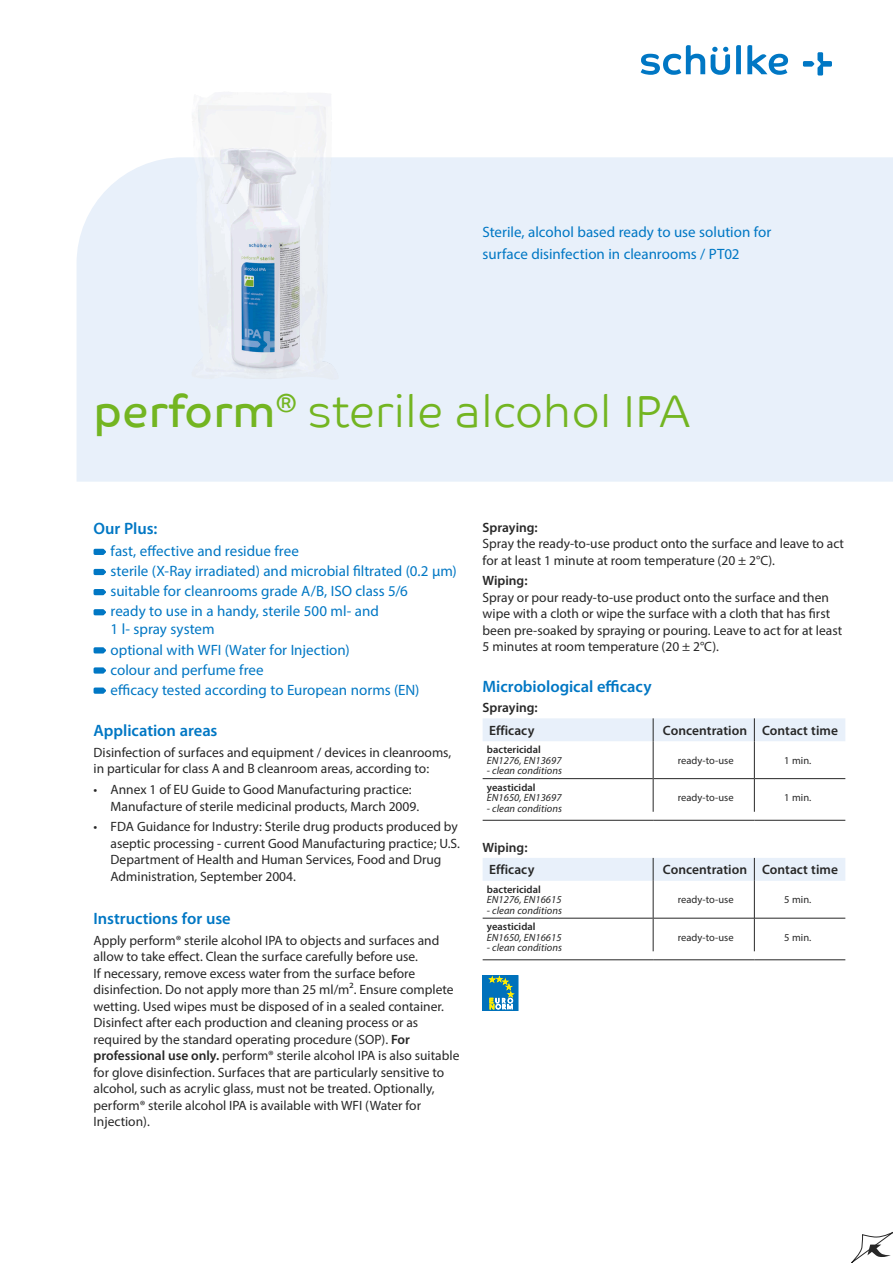
<style>
.page{position:relative;width:893px;height:1263px;background:#fff}
.page>*{position:absolute;margin:0;border:0;box-sizing:border-box;transform-origin:0 0}
.t1{font:45px "Co Text Lt";color:#73b521}
.paragraph_heading_11_13_myriad_semibold{font:600 16.5px "Myriad Pro";color:#0077c4}
.important__listining__11_12_myriad_reg{font:15px/18px "Myriad Pro";color:#0077c4}
.important__10_12_myriad_reg{font:15px "Myriad Pro";color:#0077c4}
.copy__9_11_myriad_reg{font:13.5px/16.5px "Myriad Pro";color:#272727}
.Copy{font:600 13.5px "Myriad Pro";letter-spacing:.005em;color:#272727}
.copy__9_11_myriad_reg-2{font:600 13.5px "Myriad Pro";color:#272727}
.Copy-2{font:italic 10.5px "Myriad Pro";letter-spacing:.005em;color:#272727}
.Copy-3{font:10.5px "Myriad Pro";letter-spacing:.005em;color:#272727}
.Copy-4{font:600 10.5px "Myriad Pro";letter-spacing:.005em;color:#272727}
.s1{font-family:"Co Text"}
.s2{font-weight:600}
</style>
<div class="page">
<svg style="left:851px;top:1232px;width:42px;height:31px"></svg>
<div style="left:77px;top:157px;width:816px;height:325px;background:#e8f0fa"></div>
<svg style="left:711px;top:47px;width:19px;height:28px"></svg>
<svg style="left:641px;top:45px;width:64px;height:30px"></svg>
<svg style="left:736px;top:45px;width:5px;height:29px"></svg>
<svg style="left:747px;top:45px;width:41px;height:30px"></svg>
<svg style="left:803px;top:52px;width:29px;height:24px"></svg>
<svg style="left:94px;top:549px;width:12px;height:6px"></svg>
<svg style="left:94px;top:569px;width:12px;height:6px"></svg>
<svg style="left:94px;top:589px;width:12px;height:6px"></svg>
<svg style="left:94px;top:609px;width:12px;height:6px"></svg>
<svg style="left:94px;top:647px;width:12px;height:6px"></svg>
<svg style="left:94px;top:667px;width:12px;height:7px"></svg>
<svg style="left:94px;top:687px;width:12px;height:7px"></svg>
<hr style="left:483px;top:820px;width:170px;height:1px;background:#272727">
<hr style="left:653px;top:820px;width:101px;height:1px;background:#272727">
<hr style="left:754px;top:820px;width:91px;height:1px;background:#272727">
<hr style="left:483px;top:778px;width:170px;height:1px;background:#272727">
<hr style="left:653px;top:778px;width:101px;height:1px;background:#272727">
<hr style="left:755px;top:778px;width:90px;height:1px;background:#272727">
<div style="left:483px;top:718px;width:362px;height:23px;background:#e8f0fa"></div>
<hr style="left:653px;top:741px;width:1px;height:38px;background:#272727">
<hr style="left:754px;top:741px;width:1px;height:38px;background:#272727">
<hr style="left:653px;top:779px;width:1px;height:33px;background:#272727">
<hr style="left:754px;top:779px;width:1px;height:33px;background:#272727">
<hr style="left:483px;top:959px;width:170px;height:1px;background:#272727">
<hr style="left:653px;top:959px;width:101px;height:1px;background:#272727">
<hr style="left:754px;top:959px;width:91px;height:1px;background:#272727">
<hr style="left:483px;top:918px;width:170px;height:1px;background:#272727">
<hr style="left:653px;top:918px;width:101px;height:1px;background:#272727">
<hr style="left:755px;top:918px;width:90px;height:1px;background:#272727">
<div style="left:483px;top:858px;width:362px;height:23px;background:#e8f0fa"></div>
<hr style="left:653px;top:881px;width:1px;height:37px;background:#272727">
<hr style="left:754px;top:881px;width:1px;height:37px;background:#272727">
<hr style="left:653px;top:918px;width:1px;height:33px;background:#272727">
<hr style="left:754px;top:918px;width:1px;height:33px;background:#272727">
<div style="left:483px;top:976px;width:35px;height:35px;background:#0071bb"></div>
<div style="left:483px;top:975px;width:35px;height:36px;border:1px solid #0071bb"></div>
<svg style="left:489px;top:976px;width:25px;height:34px"></svg>
<img style="left:191px;top:105px;width:144px;height:275px">
<p class="important__10_12_myriad_reg" style="left:483px;top:222px;width:290px">Sterile, alcohol based ready to use solution for</p>
<p class="important__10_12_myriad_reg" style="left:483px;top:245px;width:258px">surface disinfection in cleanrooms / PT02</p>
<p class="t1" style="left:94px;top:385px;width:599px"><span class="s1">perform</span><sup>®</sup> sterile alcohol IPA</p>
<p class="paragraph_heading_11_13_myriad_semibold" style="left:94px;top:518px;width:65px">Our Plus:</p>
<p class="important__listining__11_12_myriad_reg" style="left:111px;top:542px;width:190px">fast, effective and residue free</p>
<p class="important__listining__11_12_myriad_reg" style="left:111px;top:562px;width:348px">sterile (X-Ray irradiated) and microbial filtrated (0.2 μm)</p>
<p class="important__listining__11_12_myriad_reg" style="left:111px;top:582px;width:299px">suitable for cleanrooms grade A/B, ISO class 5/6</p>
<p class="important__listining__11_12_myriad_reg" style="left:111px;top:602px;width:270px">ready to use in a handy, sterile 500 ml- and<br>1 l- spray system</p>
<p class="important__listining__11_12_myriad_reg" style="left:111px;top:640px;width:241px">optional with WFI (Water for Injection)</p>
<p class="important__listining__11_12_myriad_reg" style="left:111px;top:660px;width:155px">colour and perfume free</p>
<p class="important__listining__11_12_myriad_reg" style="left:111px;top:681px;width:310px">efficacy tested according to European norms (EN)</p>
<p class="paragraph_heading_11_13_myriad_semibold" style="left:94px;top:720px;width:125px">Application areas</p>
<p class="copy__9_11_myriad_reg" style="left:94px;top:744px;width:359px">Disinfection of surfaces and equipment / devices in cleanrooms, in particular for class A and B cleanroom areas, according to:</p>
<p class="copy__9_11_myriad_reg" style="left:111px;top:781px;width:310px;text-indent:-17px">• Annex 1 of EU Guide to Good Manufacturing practice:<br>Manufacture of sterile medicinal products, March 2009.</p>
<p class="copy__9_11_myriad_reg" style="left:111px;top:818px;width:351px;text-indent:-17px">• FDA Guidance for Industry: Sterile drug products produced by aseptic processing - current Good Manufacturing practice; U.S.<br>Department of Health and Human Services, Food and Drug Administration, September 2004.</p>
<p class="paragraph_heading_11_13_myriad_semibold" style="left:94px;top:908px;width:139px">Instructions for use</p>
<p class="copy__9_11_myriad_reg" style="left:94px;top:932px;width:367px">Apply perform® sterile alcohol IPA to objects and surfaces and allow to take effect. Clean the surface carefully before use.<br>If necessary, remove excess water from the surface before disinfection. Do not apply more than 25 ml/m². Ensure complete wetting. Used wipes must be disposed of in a sealed container.<br>Disinfect after each production and cleaning process or as required by the standard operating procedure (SOP). <span class="s2">For professional use only.</span> perform® sterile alcohol IPA is also suitable for glove disinfection. Surfaces that are particularly sensitive to alcohol, such as acrylic glass, must not be treated. Optionally, perform® sterile alcohol IPA is available with WFI (Water for Injection).</p>
<p class="copy__9_11_myriad_reg" style="left:483px;top:519px;width:363px"><span class="s2">Spraying:<br></span>Spray the ready-to-use product onto the surface and leave to act for at least 1 minute at room temperature (20 ± 2°C).</p>
<p class="copy__9_11_myriad_reg" style="left:483px;top:572px;width:361px"><span class="s2">Wiping:<br></span>Spray or pour ready-to-use product onto the surface and then wipe with a cloth or wipe the surface with a cloth that has first been pre-soaked by spraying or pouring. Leave to act for at least 5 minutes at room temperature (20 ± 2°C).</p>
<p class="paragraph_heading_11_13_myriad_semibold" style="left:483px;top:675px;width:171px">Microbiological efficacy</p>
<p class="copy__9_11_myriad_reg-2" style="left:483px;top:699px;width:57px">Spraying:</p>
<p class="Copy" style="left:489px;top:722px;width:47px">Efficacy</p>
<p class="Copy" style="left:663px;top:722px;width:86px">Concentration</p>
<p class="Copy" style="left:762px;top:722px;width:78px">Contact time</p>
<p class="Copy-4" style="left:487px;top:743px;width:55px">bactericidal</p>
<p class="Copy-2" style="left:487px;top:754px;width:76px">EN1276, EN13697</p>
<p class="Copy-2" style="left:487px;top:764px;width:77px">- clean conditions</p>
<p class="Copy-3" style="left:678px;top:754px;width:58px">ready-to-use</p>
<p class="Copy-3" style="left:784px;top:754px;width:29px">1 min.</p>
<p class="Copy-4" style="left:487px;top:780px;width:50px">yeasticidal</p>
<p class="Copy-2" style="left:487px;top:791px;width:76px">EN1650, EN13697</p>
<p class="Copy-2" style="left:487px;top:802px;width:77px">- clean conditions</p>
<p class="Copy-3" style="left:678px;top:791px;width:58px">ready-to-use</p>
<p class="Copy-3" style="left:784px;top:791px;width:29px">1 min.</p>
<p class="copy__9_11_myriad_reg-2" style="left:483px;top:839px;width:46px">Wiping:</p>
<p class="Copy" style="left:489px;top:861px;width:47px">Efficacy</p>
<p class="Copy" style="left:663px;top:861px;width:86px">Concentration</p>
<p class="Copy" style="left:762px;top:861px;width:78px">Contact time</p>
<p class="Copy-4" style="left:487px;top:883px;width:55px">bactericidal</p>
<p class="Copy-2" style="left:487px;top:893px;width:76px">EN1276, EN16615</p>
<p class="Copy-2" style="left:487px;top:904px;width:77px">- clean conditions</p>
<p class="Copy-3" style="left:678px;top:893px;width:58px">ready-to-use</p>
<p class="Copy-3" style="left:784px;top:893px;width:29px">5 min.</p>
<p class="Copy-4" style="left:487px;top:920px;width:50px">yeasticidal</p>
<p class="Copy-2" style="left:487px;top:931px;width:76px">EN1650, EN16615</p>
<p class="Copy-2" style="left:487px;top:941px;width:77px">- clean conditions</p>
<p class="Copy-3" style="left:678px;top:931px;width:58px">ready-to-use</p>
<p class="Copy-3" style="left:784px;top:931px;width:29px">5 min.</p>
</div>
